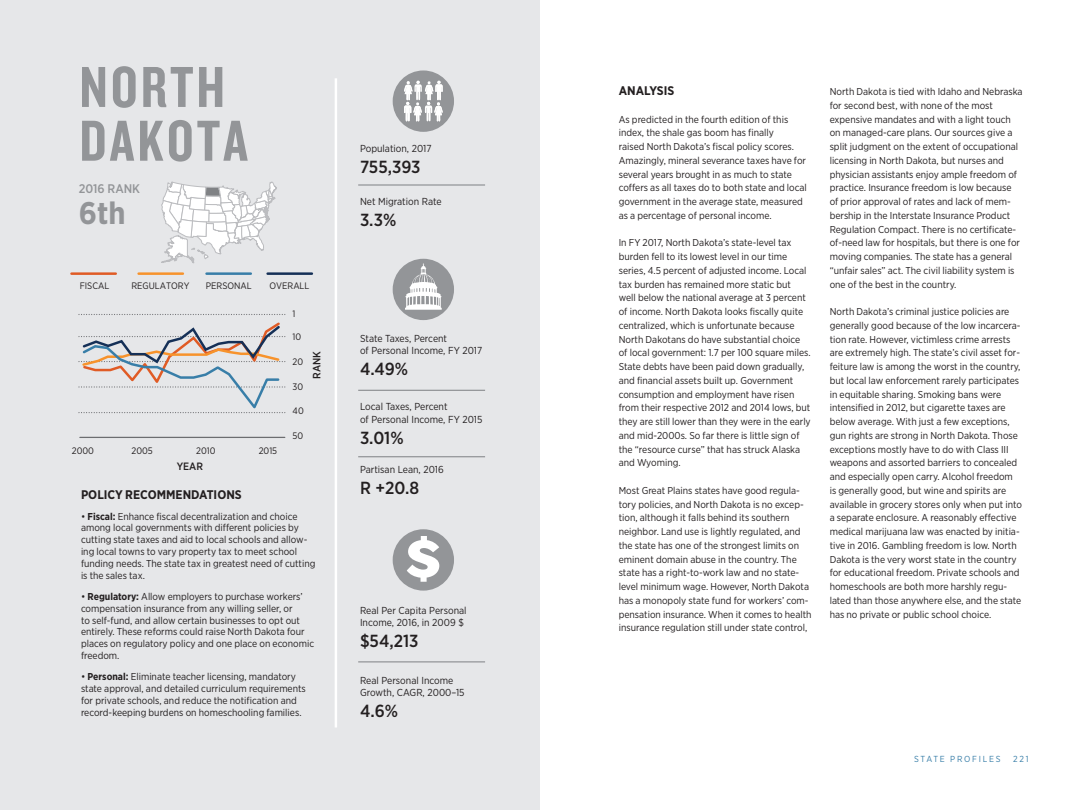
<style>
.page{position:relative;width:1080px;height:810px;background:#fff}
.page>*{position:absolute;margin:0;border:0;box-sizing:border-box;transform-origin:0 0}
.t1{font:60px/53.8px "Knockout HTF49 Liteweight";letter-spacing:.05em;color:#939598}
.t2{font:53.38px "Knockout HTF72 Full Cruiserwt";color:#fff}
.t3{font:700 31.25px "Gotham Narrow";color:#939598}
.t4{font:500 17.5px "Gotham Narrow";letter-spacing:-.005em;color:#231f20}
.t5{font:700 12.5px "Gotham Narrow";color:#231f20}
.t6{font:500 12.5px "Gotham Narrow";color:#939598}
.t7{font:500 10.62px "Gotham Narrow";color:#231f20}
.t8{font:10.12px/12.1px "Gotham Narrow";color:#231f20}
.t9{font:10px/13.8px "Gotham Narrow";color:#231f20}
.t10{font:9.38px "Gotham Narrow";color:#231f20}
.t11{font:8.75px "Gotham Narrow";letter-spacing:.2em;color:#387ea8}
.s1{font-weight:700}
</style>
<div class="page">
<div style="left:0;top:0;width:540px;height:810px;background:#e6e7e9"></div>
<hr style="left:335px;top:78px;width:2px;height:650px;background:#fff">
<svg style="left:161px;top:182px;width:116px;height:81px"></svg>
<hr style="left:71px;top:272px;width:45px;height:3px;background:#e05b25">
<hr style="left:139px;top:272px;width:44px;height:3px;background:#f7932c">
<hr style="left:268px;top:272px;width:44px;height:3px;background:#153057">
<hr style="left:207px;top:272px;width:44px;height:3px;background:#387ea8">
<hr style="left:80px;top:437px;width:205px;height:1px;background:#6c6d70">
<svg style="left:79px;top:314px;width:207px;height:99px"></svg>
<div style="left:393px;top:70px;width:61px;height:62px;background:#939598;border-radius:50%"></div>
<svg style="left:404px;top:81px;width:39px;height:41px"></svg>
<div style="left:393px;top:259px;width:61px;height:61px;background:#939598;border-radius:50%"></div>
<svg style="left:404px;top:264px;width:38px;height:46px"></svg>
<div style="left:393px;top:529px;width:61px;height:62px;background:#939598;border-radius:50%"></div>
<hr style="left:358px;top:184px;width:127px;height:2px;background:#939598">
<hr style="left:358px;top:390px;width:127px;height:1px;background:#939598">
<hr style="left:358px;top:456px;width:127px;height:1px;background:#939598">
<hr style="left:358px;top:661px;width:127px;height:1px;background:#939598">
<h1 class="t1" style="left:79px;top:62px;width:170px">NORTH<br>DAKOTA</h1>
<p class="t6" style="left:79px;top:180px;width:63px">2016 RANK</p>
<h3 class="t3" style="left:79px;top:193px;width:48px">6th</h3>
<p class="t10" style="left:80px;top:280px;width:31px">FISCAL</p>
<p class="t10" style="left:131px;top:280px;width:60px">REGULATORY</p>
<p class="t10" style="left:206px;top:280px;width:47px">PERSONAL</p>
<p class="t10" style="left:270px;top:280px;width:41px">OVERALL</p>
<p class="t10" style="left:293px;top:308px;width:4px">1</p>
<p class="t10" style="left:72px;top:445px;width:24px">2000</p>
<p class="t10" style="left:132px;top:445px;width:23px">2005</p>
<p class="t10" style="left:196px;top:445px;width:21px">2010</p>
<p class="t10" style="left:259px;top:445px;width:20px">2015</p>
<p class="t7" style="left:177px;top:460px;width:28px">YEAR</p>
<p class="t10" style="left:293px;top:331px;width:10px">10</p>
<p class="t10" style="left:293px;top:356px;width:12px">20</p>
<p class="t10" style="left:293px;top:381px;width:12px">30</p>
<p class="t10" style="left:293px;top:405px;width:13px">40</p>
<p class="t10" style="left:293px;top:430px;width:12px">50</p>
<p class="t7" style="left:310px;top:379px;width:29px;rotate:-90deg">RANK</p>
<p class="t5" style="left:81px;top:486px;width:154px">Policy Recommendations</p>
<p class="t9" style="left:81px;top:510px;width:236px;line-height:11.9px">• <span class="s1">Fiscal:</span> Enhance fiscal decentralization and choice among local governments with different policies by cutting state taxes and aid to local schools and allow&shy;ing local towns to vary property tax to meet school funding needs. The state tax in greatest need of cutting is the sales tax.</p>
<p class="t9" style="left:81px;top:590px;width:235px;line-height:11.9px">• <span class="s1">Regulatory:</span> Allow employers to purchase workers’ compensation insurance from any willing seller, or<br>to self-fund, and allow certain businesses to opt out entirely. These reforms could raise North Dakota four places on regulatory policy and one place on economic freedom.</p>
<p class="t9" style="left:81px;top:670px;width:226px;line-height:11.9px">• <span class="s1">Personal:</span> Eliminate teacher licensing, mandatory state approval, and detailed curriculum requirements for private schools, and reduce the notification and record-keeping burdens on homeschooling families.</p>
<p class="t8" style="left:360px;top:142px;width:73px">Population, 2017</p>
<h3 class="t4" style="left:360px;top:156px;width:62px">755,393</h3>
<p class="t8" style="left:360px;top:196px;width:83px">Net Migration Rate</p>
<h3 class="t4" style="left:360px;top:209px;width:38px">3.3%</h3>
<p class="t8" style="left:360px;top:332px;width:124px">State Taxes, Percent<br>of Personal Income, FY 2017</p>
<h3 class="t4" style="left:360px;top:358px;width:50px">4.49%</h3>
<p class="t8" style="left:360px;top:401px;width:124px">Local Taxes, Percent<br>of Personal Income, FY 2015</p>
<h3 class="t4" style="left:360px;top:426px;width:45px">3.01%</h3>
<p class="t8" style="left:360px;top:463px;width:85px">Partisan Lean, 2016</p>
<h3 class="t4" style="left:360px;top:477px;width:61px">R +20.8</h3>
<h2 class="t2" style="left:405px;top:530px;width:38px">$</h2>
<p class="t8" style="left:360px;top:604px;width:108px">Real Per Capita Personal<br>Income, 2016, in 2009 $</p>
<h3 class="t4" style="left:360px;top:630px;width:60px">$54,213</h3>
<p class="t8" style="left:360px;top:674px;width:106px">Real Personal Income<br>Growth, CAGR, 2000–15</p>
<h3 class="t4" style="left:360px;top:700px;width:40px">4.6%</h3>
<p class="t5" style="left:619px;top:83px;width:57px">ANALYSIS</p>
<p class="t9" style="left:619px;top:112px;width:190px">As predicted in the fourth edition of this index, the shale gas boom has finally<br>raised North Dakota’s fiscal policy scores.<br>Amazingly, mineral severance taxes have for several years brought in as much to state coffers as all taxes do to both state and local government in the average state, measured as a percentage of personal income.</p>
<p class="t9" style="left:619px;top:236px;width:194px">In FY 2017, North Dakota’s state-level tax burden fell to its lowest level in our time series, 4.5 percent of adjusted income. Local tax burden has remained more static but<br>well below the national average at 3 percent of income. North Dakota looks fiscally quite centralized, which is unfortunate because North Dakotans do have substantial choice of local government: 1.7 per 100 square miles.<br>State debts have been paid down gradually, and financial assets built up. Government consumption and employment have risen from their respective 2012 and 2014 lows, but they are still lower than they were in the early and mid-2000s. So far there is little sign of the “resource curse” that has struck Alaska and Wyoming.</p>
<p class="t9" style="left:619px;top:483px;width:194px">Most Great Plains states have good regula&shy;tory policies, and North Dakota is no excep&shy;tion, although it falls behind its southern neighbor. Land use is lightly regulated, and the state has one of the strongest limits on eminent domain abuse in the country. The state has a right-to-work law and no state&shy;level minimum wage. However, North Dakota has a monopoly state fund for workers’ com&shy;pensation insurance. When it comes to health insurance regulation still under state control,</p>
<p class="t9" style="left:830px;top:84px;width:194px">North Dakota is tied with Idaho and Nebraska for second best, with none of the most expensive mandates and with a light touch on managed-care plans. Our sources give a split judgment on the extent of occupational licensing in North Dakota, but nurses and physician assistants enjoy ample freedom of practice. Insurance freedom is low because of prior approval of rates and lack of mem&shy;bership in the Interstate Insurance Product Regulation Compact. There is no certificate&shy;of-need law for hospitals, but there is one for moving companies. The state has a general “unfair sales” act. The civil liability system is one of the best in the country.</p>
<p class="t9" style="left:830px;top:304px;width:194px">North Dakota’s criminal justice policies are generally good because of the low incarcera&shy;tion rate. However, victimless crime arrests are extremely high. The state’s civil asset for&shy;feiture law is among the worst in the country, but local law enforcement rarely participates in equitable sharing. Smoking bans were intensified in 2012, but cigarette taxes are below average. With just a few exceptions, gun rights are strong in North Dakota. Those exceptions mostly have to do with Class III weapons and assorted barriers to concealed and especially open carry. Alcohol freedom is generally good, but wine and spirits are available in grocery stores only when put into a separate enclosure. A reasonably effective medical marijuana law was enacted by initia&shy;tive in 2016. Gambling freedom is low. North Dakota is the very worst state in the country for educational freedom. Private schools and homeschools are both more harshly regu&shy;lated than those anywhere else, and the state has no private or public school choice.</p>
<p class="t11" style="left:914px;top:753px;width:88px">STATE PROFILES</p>
<p class="t11" style="left:1013px;top:753px;width:17px">221</p>
</div>
